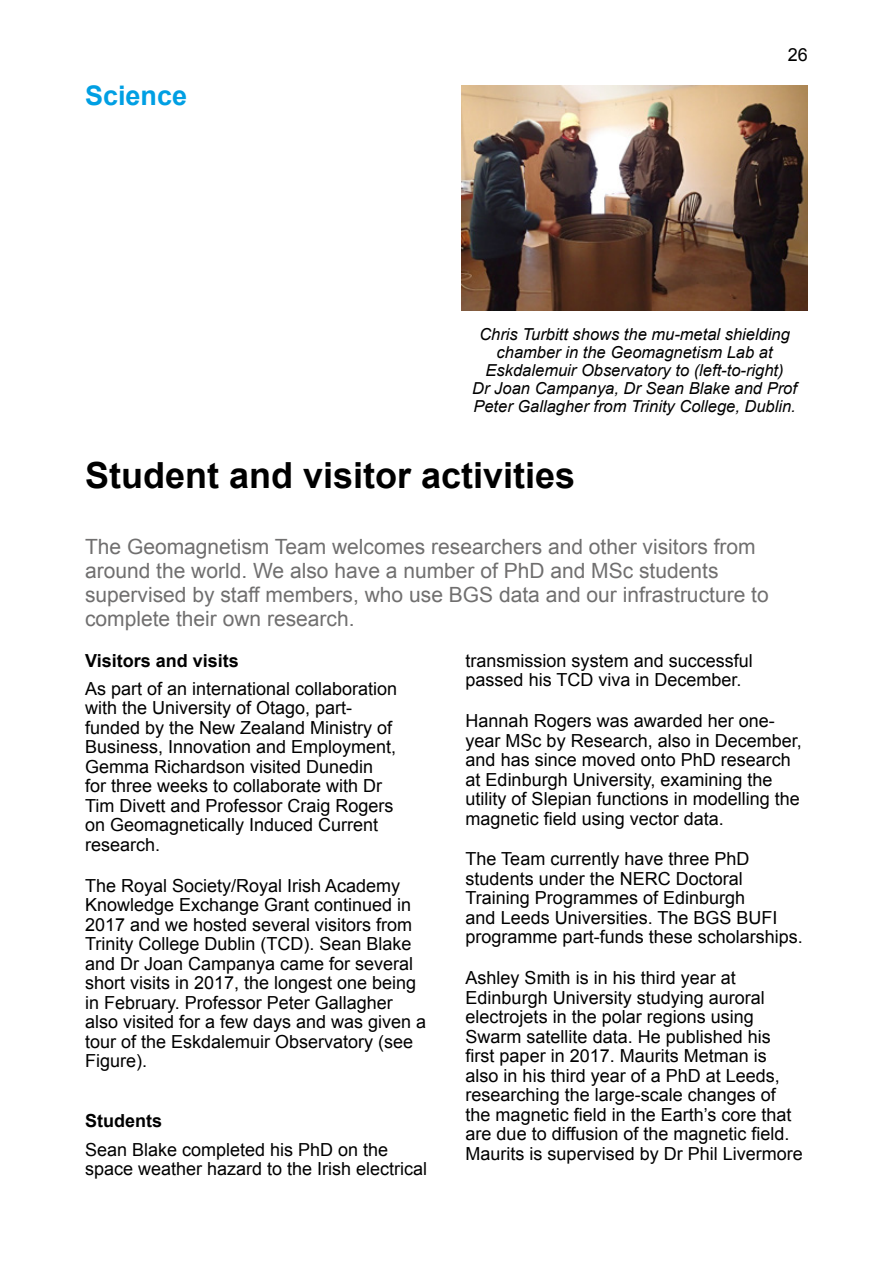
<style>
.page{position:relative;width:893px;height:1263px;background:#fff}
.page>*{position:absolute;margin:0;border:0;box-sizing:border-box;transform-origin:0 0}
.t1{font:700 36px "Arial";color:#000}
.t2{font:700 27px "Arial";color:#009fe3}
.t3{font:21px/24px "Arial";color:#706f6f}
.body_text{font:18px/19.5px "Arial";color:#000}
.heading_with_no_spac{font:700 18px "Arial";color:#000}
.heading_WITH_space_a{font:700 18px "Arial";color:#000}
.t4{font:italic 16.5px/18px "Arial";color:#000;text-align:center}
</style>
<div class="page">
<img style="left:461px;top:85px;width:347px;height:225px">
<p class="t2" style="left:85px;top:77px;width:104px">Science</p>
<p class="body_text" style="left:788px;top:45px;width:22px">26</p>
<p class="t4" style="left:472px;top:326px;width:326px">Chris Turbitt shows the mu-metal shielding chamber in the Geomagnetism Lab at Eskdalemuir Observatory to (left-to-right)<br>Dr Joan Campanya, Dr Sean Blake and Prof Peter Gallagher from Trinity College, Dublin.</p>
<p class="t1" style="left:85px;top:451px;width:492px">Student and visitor activities</p>
<p class="t3" style="left:85px;top:535px;width:685px">The Geomagnetism Team welcomes researchers and other visitors from around the world. We also have a number of PhD and MSc students supervised by staff members, who use BGS data and our infrastructure to complete their own research.</p>
<p class="heading_with_no_spac" style="left:85px;top:649px;width:155px">Visitors and visits</p>
<p class="body_text" style="left:85px;top:679px;width:314px">As part of an international collaboration with the University of Otago, part&shy;funded by the New Zealand Ministry of Business, Innovation and Employment, Gemma Richardson visited Dunedin for three weeks to collaborate with Dr Tim Divett and Professor Craig Rogers on Geomagnetically Induced Current research.</p>
<p class="body_text" style="left:85px;top:876px;width:343px">The Royal Society/Royal Irish Academy Knowledge Exchange Grant continued in 2017 and we hosted several visitors from Trinity College Dublin (TCD). Sean Blake and Dr Joan Campanya came for several short visits in 2017, the longest one being in February. Professor Peter Gallagher also visited for a few days and was given a tour of the Eskdalemuir Observatory (see Figure).</p>
<p class="body_text" style="left:466px;top:651px;width:289px">transmission system and successful passed his TCD viva in December.</p>
<p class="body_text" style="left:466px;top:711px;width:338px">Hannah Rogers was awarded her one&shy;year MSc by Research, also in December, and has since moved onto PhD research at Edinburgh University, examining the utility of Slepian functions in modelling the magnetic field using vector data.</p>
<p class="body_text" style="left:466px;top:849px;width:339px">The Team currently have three PhD students under the NERC Doctoral Training Programmes of Edinburgh<br>and Leeds Universities. The BGS BUFI programme part-funds these scholarships.</p>
<p class="body_text" style="left:466px;top:968px;width:339px">Ashley Smith is in his third year at Edinburgh University studying auroral electrojets in the polar regions using Swarm satellite data. He published his first paper in 2017. Maurits Metman is also in his third year of a PhD at Leeds, researching the large-scale changes of the magnetic field in the Earth’s core that are due to diffusion of the magnetic field.<br>Maurits is supervised by Dr Phil Livermore</p>
<p class="heading_WITH_space_a" style="left:85px;top:1109px;width:79px">Students</p>
<p class="body_text" style="left:85px;top:1139px;width:344px">Sean Blake completed his PhD on the space weather hazard to the Irish electrical</p>
</div>
